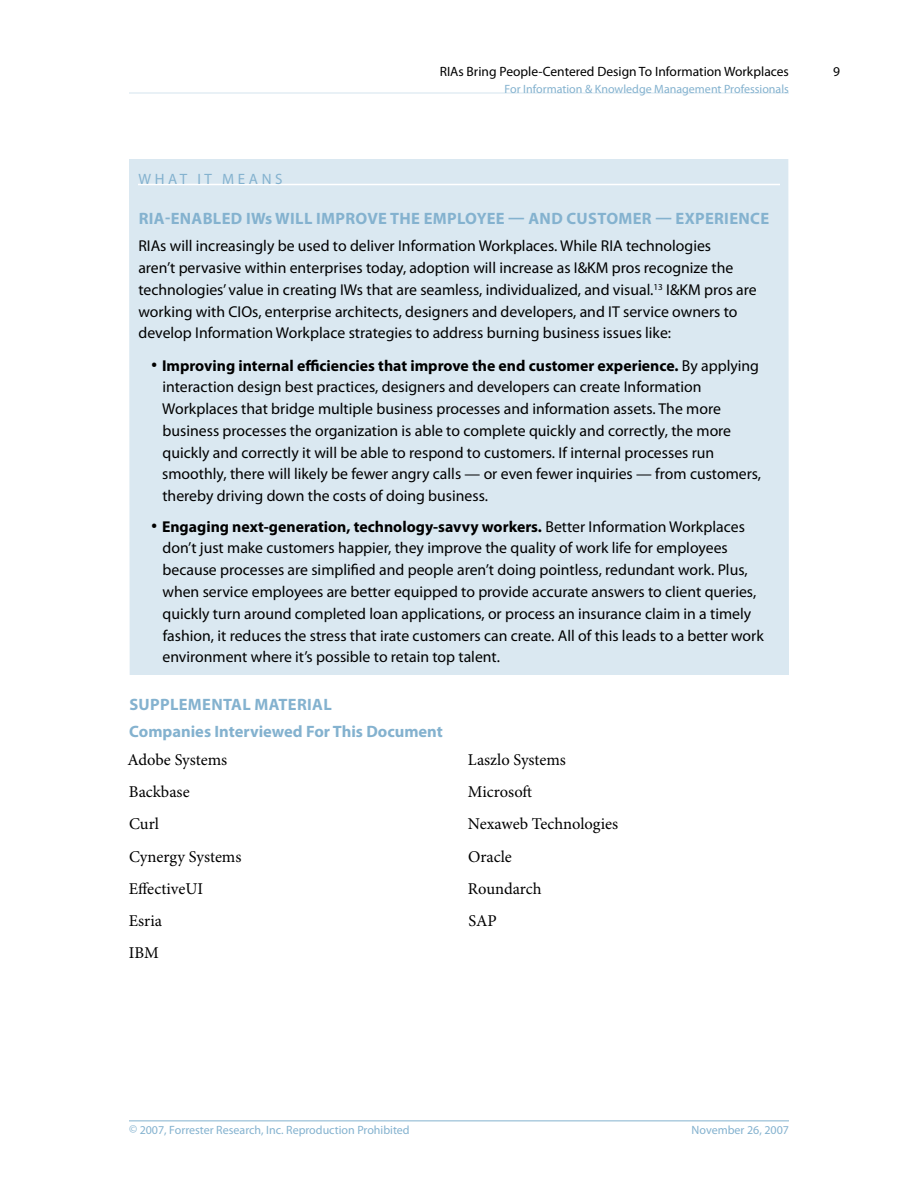
<style>
.page{position:relative;width:918px;height:1188px;background:#fff}
.page>*{position:absolute;margin:0;border:0;box-sizing:border-box;transform-origin:0 0}
.t1{font:16.5px/32.2px "Minion Pro";color:#000}
.t2{font:700 16.5px "Myriad Pro";letter-spacing:.02em;color:#84b2cf}
.t3{font:700 16.5px/27.8px "Myriad Pro";color:#84b2cf}
.t4{font:15.75px/21.8px "Myriad Pro";color:#000}
.t5{font:15px "Myriad Pro";letter-spacing:.24em;color:#84b2cf}
.t6{font:13.5px "Myriad Pro";color:#000}
.t7{font:12px "Myriad Pro";color:#84b2cf}
.s1{font-weight:700;font-size:24px}
.s2{font-weight:700}
</style>
<div class="page">
<hr style="left:129px;top:1120px;width:660px;height:1px;background:#84b2cf">
<hr style="left:129px;top:93px;width:660px;height:1px;background:#d4e4ee">
<div style="left:129px;top:159px;width:660px;height:516px;background:#dae8f1"></div>
<hr style="left:138px;top:184px;width:642px;height:1px;background:#fff">
<p class="t6" style="left:440px;top:64px;width:351px">RIAs Bring People-Centered Design To Information Workplaces</p>
<p class="t7" style="left:505px;top:82px;width:286px">For Information &amp; Knowledge Management Professionals</p>
<p class="t5" style="left:138px;top:171px;width:146px">WHAT IT MEANS</p>
<p class="t2" style="left:139px;top:209px;width:632px">RIA-ENABLED IWs WILL IMPROVE THE EMPLOYEE — AND CUSTOMER — EXPERIENCE</p>
<p class="t4" style="left:138px;top:235px;width:620px">RIAs will increasingly be used to deliver Information Workplaces. While RIA technologies<br>aren’t pervasive within enterprises today, adoption will increase as I&amp;KM pros recognize the technologies’ value in creating IWs that are seamless, individualized, and visual.<sup>13</sup> I&amp;KM pros are working with CIOs, enterprise architects, designers and developers, and IT service owners to develop Information Workplace strategies to address burning business issues like:</p>
<p class="t4" style="left:162px;top:355px;width:600px;text-indent:-11px"><span class="s1">·</span> <span class="s2">Improving internal efficiencies that improve the end customer experience.</span> By applying interaction design best practices, designers and developers can create Information Workplaces that bridge multiple business processes and information assets. The more business processes the organization is able to complete quickly and correctly, the more quickly and correctly it will be able to respond to customers. If internal processes run smoothly, there will likely be fewer angry calls — or even fewer inquiries — from customers, thereby driving down the costs of doing business.</p>
<p class="t4" style="left:162px;top:516px;width:603px;text-indent:-11px"><span class="s1">·</span> <span class="s2">Engaging next-generation, technology-savvy workers.</span> Better Information Workplaces don’t just make customers happier, they improve the quality of work life for employees because processes are simplified and people aren’t doing pointless, redundant work. Plus, when service employees are better equipped to provide accurate answers to client queries, quickly turn around completed loan applications, or process an insurance claim in a timely fashion, it reduces the stress that irate customers can create. All of this leads to a better work environment where it’s possible to retain top talent.</p>
<p class="t3" style="left:129px;top:690px;width:315px">SUPPLEMENTAL MATERIAL<br>Companies Interviewed For This Document</p>
<p class="t1" style="left:127px;top:744px;width:115px">Adobe Systems<br>Backbase<br>Curl<br>Cynergy Systems<br>EffectiveUI<br>Esria<br>IBM</p>
<p class="t1" style="left:468px;top:744px;width:152px">Laszlo Systems<br>Microsoft<br>Nexaweb Technologies<br>Oracle<br>Roundarch<br>SAP</p>
<p class="t6" style="left:833px;top:64px;width:8px">9</p>
<p class="t7" style="left:129px;top:1123px;width:282px">© 2007, Forrester Research, Inc. Reproduction Prohibited</p>
<p class="t7" style="left:692px;top:1123px;width:99px">November 26, 2007</p>
</div>
